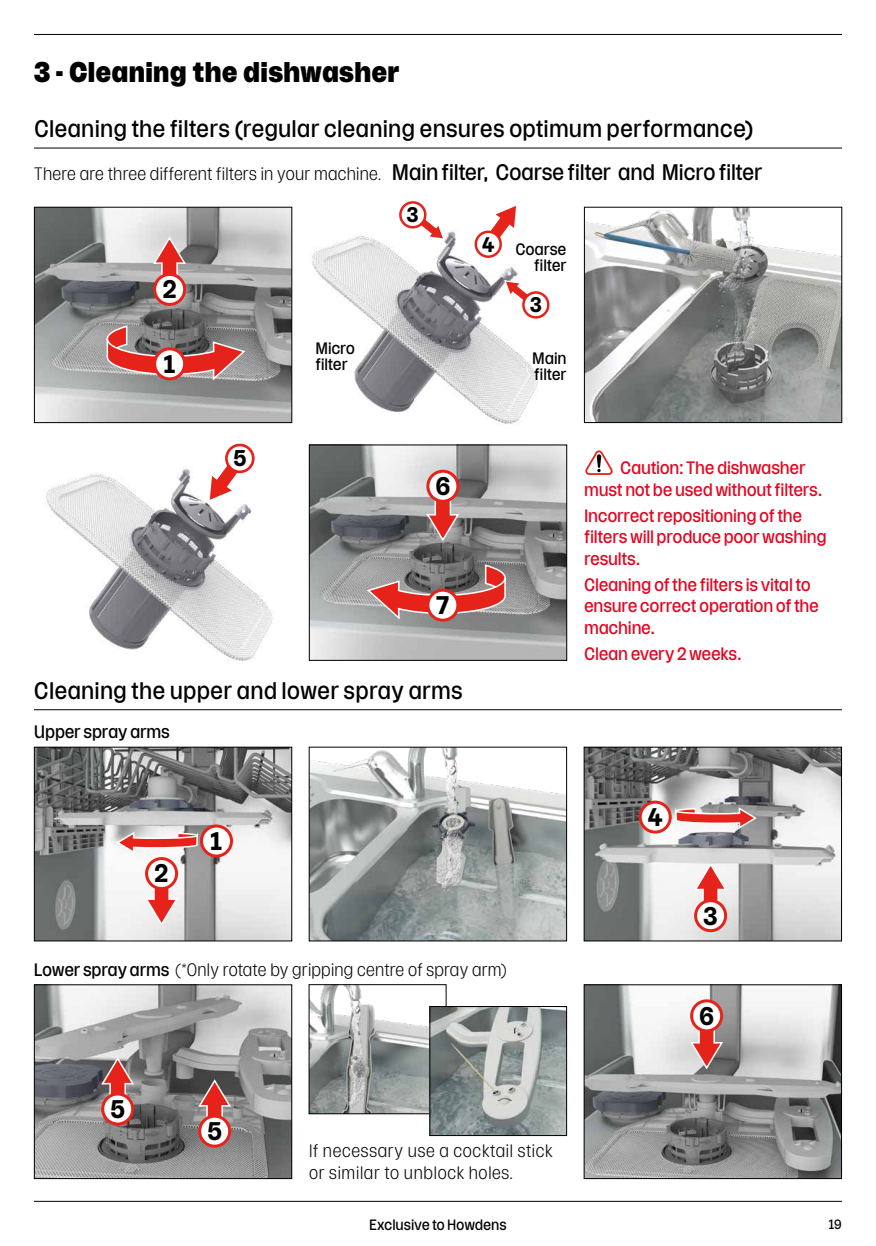
<style>
.page{position:relative;width:876px;height:1246px;background:#fff}
.page>*{position:absolute;margin:0;border:0;box-sizing:border-box;transform-origin:0 0}
.t1{font:900 28.5px "Rooster";letter-spacing:.01em;color:#000}
.t2{font:700 25.5px "Rooster";color:#000}
.t3{font:24px "Rooster";letter-spacing:.005em;color:#000}
.t4{font:700 22.8px "Rooster";color:#000}
.t5{font:700 21.15px "Rooster";color:#000}
.t6{font:18px/21.6px "Rooster";letter-spacing:-.015em;color:#e30520}
.t7{font:300 18px "Rooster";letter-spacing:-.025em;color:#000}
.t8{font:300 18px/21.6px "Rooster";color:#000}
.t9{font:18px "Rooster";letter-spacing:-.015em;color:#000}
.t10{font:16.5px/16.5px "Rooster";letter-spacing:-.015em;color:#000}
.t11{font:15px "Rooster";letter-spacing:-.01em;color:#000}
.t12{font:13.5px "Rooster";color:#000}
.s1{font-weight:400;font-size:22.5px}
.s2{font-weight:400}
</style>
<div class="page">
<hr style="left:34px;top:1201px;width:808px;height:1px;background:#000">
<img style="left:586px;top:209px;width:254px;height:212px">
<div style="left:584px;top:207px;width:258px;height:216px;border:1px solid #000"></div>
<img style="left:36px;top:209px;width:254px;height:212px">
<div style="left:34px;top:207px;width:258px;height:216px;border:1px solid #000"></div>
<svg style="left:152px;top:235px;width:35px;height:67px;background:#ce918f"></svg>
<svg style="left:106px;top:324px;width:141px;height:58px;background:#a4706d"></svg>
<div style="left:155px;top:274px;width:30px;height:30px;background:#fff;border-radius:50%"></div>
<div style="left:153px;top:273px;width:33px;height:33px;border:3px solid #e5231b;border-radius:50%"></div>
<div style="left:155px;top:349px;width:30px;height:30px;background:#fff;border-radius:50%"></div>
<div style="left:153px;top:347px;width:33px;height:33px;border:3px solid #e5231b;border-radius:50%"></div>
<img style="left:311px;top:749px;width:254px;height:190px">
<div style="left:309px;top:747px;width:258px;height:194px;border:1px solid #000"></div>
<img style="left:311px;top:986px;width:118px;height:126px">
<div style="left:309px;top:984px;width:137px;height:130px;border:1px solid #000"></div>
<img style="left:431px;top:1008px;width:134px;height:126px">
<div style="left:429px;top:1006px;width:138px;height:130px;border:1px solid #000"></div>
<img style="left:586px;top:749px;width:254px;height:190px">
<div style="left:584px;top:747px;width:258px;height:194px;border:1px solid #000"></div>
<img style="left:311px;top:447px;width:254px;height:212px">
<div style="left:309px;top:445px;width:258px;height:216px;border:1px solid #000"></div>
<svg style="left:426px;top:475px;width:35px;height:68px;background:#ba7c7a"></svg>
<svg style="left:365px;top:563px;width:141px;height:58px;background:#a67270"></svg>
<div style="left:428px;top:590px;width:30px;height:30px;background:#fff;border-radius:50%"></div>
<div style="left:426px;top:589px;width:33px;height:33px;border:3px solid #e5231b;border-radius:50%"></div>
<div style="left:428px;top:471px;width:30px;height:30px;background:#fff;border-radius:50%"></div>
<div style="left:426px;top:470px;width:33px;height:33px;border:3px solid #e5231b;border-radius:50%"></div>
<img style="left:312px;top:201px;width:238px;height:223px">
<svg style="left:503px;top:279px;width:32px;height:28px"></svg>
<svg style="left:414px;top:213px;width:32px;height:28px"></svg>
<svg style="left:479px;top:203px;width:39px;height:49px"></svg>
<svg style="left:523px;top:292px;width:25px;height:25px"></svg>
<div style="left:522px;top:291px;width:27px;height:28px;border:2px solid #e5231b;border-radius:50%"></div>
<div style="left:476px;top:232px;width:25px;height:25px;background:#fff;border-radius:50%"></div>
<div style="left:475px;top:231px;width:27px;height:27px;border:2px solid #e5231b;border-radius:50%"></div>
<div style="left:400px;top:202px;width:25px;height:25px;background:#fff;border-radius:50%"></div>
<div style="left:399px;top:201px;width:27px;height:27px;border:2px solid #e5231b;border-radius:50%"></div>
<img style="left:45px;top:445px;width:229px;height:216px">
<svg style="left:207px;top:450px;width:43px;height:53px"></svg>
<div style="left:226px;top:445px;width:27px;height:27px;background:#fff;border-radius:50%"></div>
<div style="left:225px;top:444px;width:30px;height:29px;border:3px solid #e5231b;border-radius:50%"></div>
<svg style="left:680px;top:863px;width:61px;height:66px"></svg>
<div style="left:696px;top:901px;width:30px;height:30px;background:#fff;border-radius:50%"></div>
<div style="left:694px;top:899px;width:33px;height:33px;border:3px solid #e5231b;border-radius:50%"></div>
<svg style="left:674px;top:797px;width:84px;height:47px"></svg>
<div style="left:640px;top:802px;width:30px;height:30px;background:#fff;border-radius:50%"></div>
<div style="left:639px;top:800px;width:33px;height:33px;border:3px solid #e5231b;border-radius:50%"></div>
<img style="left:586px;top:986px;width:254px;height:191px">
<div style="left:584px;top:984px;width:258px;height:195px;border:1px solid #000"></div>
<svg style="left:689px;top:1003px;width:35px;height:68px;background:#c38683"></svg>
<div style="left:692px;top:1001px;width:30px;height:30px;background:#fff;border-radius:50%"></div>
<div style="left:690px;top:999px;width:33px;height:33px;border:3px solid #e5231b;border-radius:50%"></div>
<img style="left:36px;top:749px;width:254px;height:190px">
<div style="left:34px;top:747px;width:258px;height:194px;border:1px solid #000"></div>
<svg style="left:115px;top:821px;width:84px;height:106px"></svg>
<div style="left:201px;top:826px;width:30px;height:30px;background:#fff;border-radius:50%"></div>
<div style="left:200px;top:824px;width:33px;height:33px;border:3px solid #e5231b;border-radius:50%"></div>
<div style="left:147px;top:858px;width:30px;height:30px;background:#fff;border-radius:50%"></div>
<div style="left:145px;top:857px;width:33px;height:33px;border:3px solid #e5231b;border-radius:50%"></div>
<img style="left:36px;top:986px;width:254px;height:191px">
<div style="left:34px;top:984px;width:258px;height:195px;border:1px solid #000"></div>
<svg style="left:100px;top:1055px;width:35px;height:68px;background:#a96f6d"></svg>
<div style="left:103px;top:1094px;width:30px;height:30px;background:#fff;border-radius:50%"></div>
<div style="left:101px;top:1092px;width:33px;height:33px;border:3px solid #e5231b;border-radius:50%"></div>
<svg style="left:197px;top:1078px;width:35px;height:67px;background:#9f6260"></svg>
<div style="left:200px;top:1116px;width:30px;height:30px;background:#fff;border-radius:50%"></div>
<div style="left:198px;top:1115px;width:33px;height:33px;border:3px solid #e5231b;border-radius:50%"></div>
<hr style="left:34px;top:709px;width:808px;height:1px;background:#000">
<hr style="left:34px;top:148px;width:808px;height:1px;background:#000">
<hr style="left:34px;top:34px;width:808px;height:1px;background:#000">
<svg style="left:585px;top:450px;width:28px;height:25px"></svg>
<h1 class="t1" style="left:34px;top:57px;width:367px">3 - Cleaning the dishwasher</h1>
<h3 class="t3" style="left:34px;top:116px;width:721px">Cleaning the filters (regular cleaning ensures optimum performance)</h3>
<p class="t7" style="left:34px;top:164px;width:730px">There are three different filters in your machine. <span class="s1">Main filter, Coarse filter and Micro filter</span></p>
<h2 class="t2" style="left:163px;top:276px;width:15px">2</h2>
<h2 class="t2" style="left:164px;top:350px;width:13px">1</h2>
<p class="t5" style="left:407px;top:204px;width:13px">3</p>
<p class="t5" style="left:482px;top:233px;width:14px">4</p>
<p class="t10" style="left:515px;top:241px;width:53px;text-align:right">Coarse filter</p>
<p class="t5" style="left:530px;top:294px;width:13px">3</p>
<p class="t10" style="left:315px;top:339px;width:41px">Micro filter</p>
<p class="t10" style="left:532px;top:350px;width:36px">Main filter</p>
<p class="t4" style="left:233px;top:446px;width:14px">5</p>
<h2 class="t2" style="left:435px;top:473px;width:16px">6</h2>
<h2 class="t2" style="left:436px;top:592px;width:15px">7</h2>
<h3 class="t3" style="left:34px;top:678px;width:430px">Cleaning the upper and lower spray arms</h3>
<p class="t9" style="left:34px;top:722px;width:137px">Upper spray arms</p>
<h2 class="t2" style="left:155px;top:860px;width:15px">2</h2>
<h2 class="t2" style="left:211px;top:827px;width:13px">1</h2>
<p class="t7" style="left:34px;top:960px;width:475px"><span class="s2">Lower spray arms</span> (*Only rotate by gripping centre of spray arm)</p>
<p class="t6" style="left:584px;top:457px;width:240px;text-indent:36px">Caution: The dishwasher must not be used without filters.</p>
<p class="t6" style="left:584px;top:505px;width:244px">Incorrect repositioning of the filters will produce poor washing results.</p>
<p class="t6" style="left:584px;top:574px;width:236px">Cleaning of the filters is vital to ensure correct operation of the machine.</p>
<p class="t6" style="left:584px;top:643px;width:159px">Clean every 2 weeks.</p>
<h2 class="t2" style="left:648px;top:803px;width:16px">4</h2>
<h2 class="t2" style="left:703px;top:902px;width:16px">3</h2>
<h2 class="t2" style="left:699px;top:1002px;width:16px">6</h2>
<h2 class="t2" style="left:110px;top:1095px;width:16px">5</h2>
<h2 class="t2" style="left:207px;top:1118px;width:16px">5</h2>
<p class="t8" style="left:309px;top:1140px;width:246px">If necessary use a cocktail stick or similar to unblock holes.</p>
<p class="t11" style="left:369px;top:1216px;width:139px">Exclusive to Howdens</p>
<p class="t12" style="left:829px;top:1217px;width:15px">19</p>
</div>
